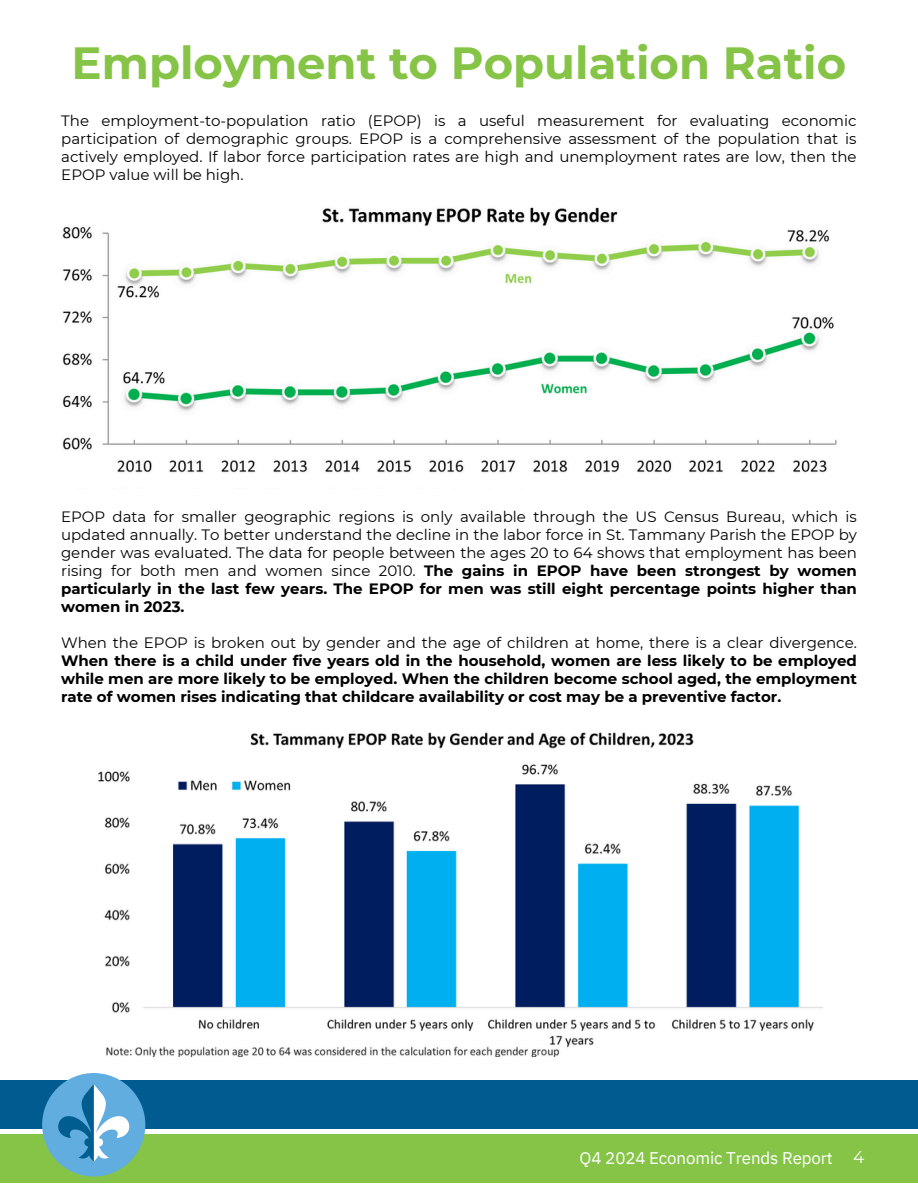
<style>
.page{position:relative;width:918px;height:1188px;background:#fff}
.page>*{position:absolute;margin:0;border:0;box-sizing:border-box;transform-origin:0 0}
.t1{font:700 45px "Montserrat";color:#85c446}
.t2{font:16.95px "IBM Plex Sans";letter-spacing:-.01em;color:#fff}
.t3{font:16.95px "Montserrat";color:#fff}
.t4{font:15px/18px "Montserrat";color:#000;text-align:justify}
.t5{font:700 15px/18px "Montserrat";color:#000;text-align:justify}
.s1{font-weight:700}
.s2{font-weight:400}
</style>
<div class="page">
<img style="left:62px;top:207px;width:775px;height:266px">
<div style="left:0;top:1134px;width:918px;height:49px;background:#85c446"></div>
<div style="left:0;top:1080px;width:918px;height:49px;background:#005c90"></div>
<div style="left:42px;top:1073px;width:103px;height:104px;background:#61ade0;border-radius:50%"></div>
<svg style="left:51px;top:1084px;width:86px;height:78px"></svg>
<img style="left:98px;top:732px;width:724px;height:325px">
<p class="t1" style="left:72px;top:36px;width:776px">Employment to Population Ratio</p>
<p class="t4" style="left:61px;top:111px;width:797px">The employment-to-population ratio (EPOP) is a useful measurement for evaluating economic participation of demographic groups. EPOP is a comprehensive assessment of the population that is actively employed. If labor force participation rates are high and unemployment rates are low, then the EPOP value will be high.</p>
<h1 class="t4" style="left:61px;top:508px;width:797px">EPOP data for smaller geographic regions is only available through the US Census Bureau, which is updated annually. To better understand the decline in the labor force in St. Tammany Parish the EPOP by gender was evaluated. The data for people between the ages 20 to 64 shows that employment has been rising for both men and women since 2010. <span class="s1">The gains in EPOP have been strongest by women particularly in the last few years. The EPOP for men was still eight percentage points higher than women in 2023.</span></h1>
<p class="t5" style="left:61px;top:634px;width:797px"><span class="s2">When the EPOP is broken out by gender and the age of children at home, there is a clear divergence.<br></span>When there is a child under five years old in the household, women are less likely to be employed while men are more likely to be employed. When the children become school aged, the employment rate of women rises indicating that childcare availability or cost may be a preventive factor.</p>
<p class="t2" style="left:580px;top:1147px;width:255px">Q4 2024 Economic Trends Report</p>
<p class="t3" style="left:853px;top:1147px;width:13px">4</p>
</div>
